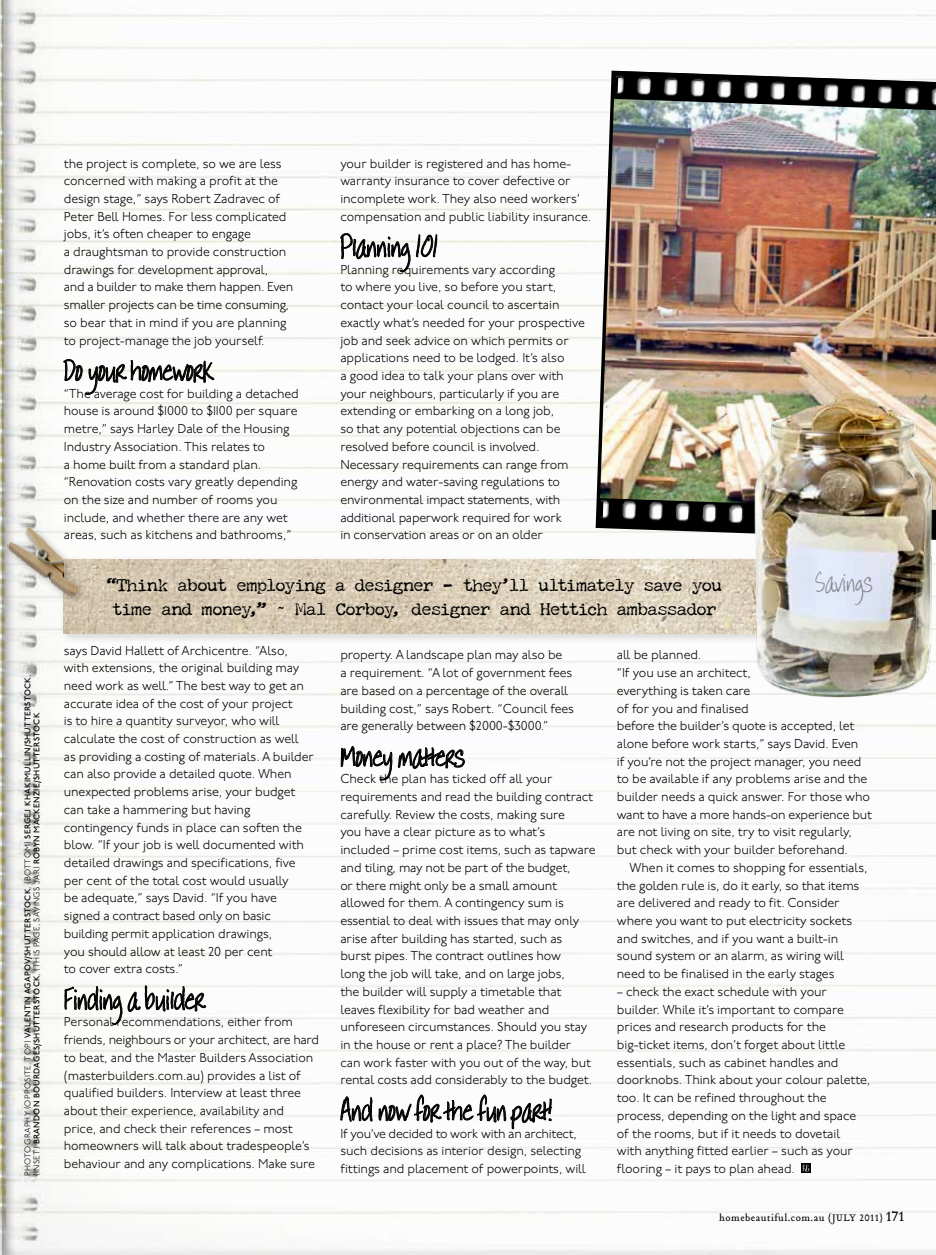
<style>
.page{position:relative;width:936px;height:1255px;background:#fff}
.page>*{position:absolute;margin:0;border:0;box-sizing:border-box;transform-origin:0 0}
.t1{font:30px "Annie BTN";letter-spacing:-.01em;color:#000}
.t2{font:26.7px "Annie BTN";letter-spacing:-.01em;color:#87888a}
.t3{font:18px/24px "P22 Typewriter";letter-spacing:-.055em;color:#000;text-align:center}
.t4{font:300 12.9px/17.7px "P22 Underground Pro";letter-spacing:-.01em;color:#000}
.t5{font:10.5px "Tribute OT";letter-spacing:.04em;color:#000}
.t6{font:500 8.25px/9px "P22 Underground Pro";letter-spacing:.035em;color:#000}
.s1{font-weight:300}
.s2{font-size:15px}
</style>
<div class="page">
<img style="left:16px;top:0;width:919px;height:1254px">
<div style="left:0;top:0;width:16px;height:1254px;background:#000;opacity:.5"></div>
<svg style="left:64px;top:359px;width:150px;height:35px"></svg>
<svg style="left:65px;top:986px;width:57px;height:38px"></svg>
<svg style="left:128px;top:985px;width:78px;height:26px"></svg>
<div style="left:59px;top:554px;width:824px;height:91px;background:#000;opacity:.25"></div>
<img style="left:64px;top:559px;width:679px;height:75px">
<div style="left:3px;top:521px;width:86px;height:85px;background:#000;opacity:.25"></div>
<img style="left:0;top:520px;width:88px;height:83px">
<svg style="left:340px;top:233px;width:70px;height:39px"></svg>
<svg style="left:416px;top:235px;width:21px;height:22px"></svg>
<svg style="left:341px;top:746px;width:51px;height:34px"></svg>
<svg style="left:398px;top:747px;width:66px;height:21px"></svg>
<svg style="left:340px;top:1096px;width:32px;height:25px"></svg>
<svg style="left:379px;top:1094px;width:172px;height:34px"></svg>
<svg style="left:801px;top:1163px;width:9px;height:9px"></svg>
<svg style="left:802px;top:1164px;width:7px;height:7px"></svg>
<svg style="left:592px;top:67px;width:343px;height:477px"></svg>
<svg style="left:612px;top:70px;width:323px;height:29px"></svg>
<svg style="left:597px;top:494px;width:146px;height:45px"></svg>
<img style="left:600px;top:99px;width:335px;height:411px">
<img style="left:743px;top:387px;width:192px;height:320px">
<p class="t6" style="left:23px;top:1175px;width:502px;rotate:-90deg"><span class="s1">photography (Opposite, top)</span> valentin agapov/shutterstock<span class="s1">, (Bottom)</span> sergej khakimullin/Shutterstock<span class="s1">, (i nset)</span> brandon bourdages/shutterstock<span class="s1">, (Thi s page, savi ngs jar)</span> robyn mackenzie/shutterstock</p>
<p class="t4" style="left:64px;top:154px;width:231px">the project is complete, so we are less concerned with making a profit at the design stage,” says Robert Zadravec of Peter Bell H omes. For less complicated jobs, it’s often cheaper to engage<br>a draughtsman to provide construction drawings for development approval,<br>and a builder to make them happen. Even smaller projects can be time consuming, so bear that in mind if you are planning to project-manage the job yourself.</p>
<h1 class="t1" style="left:64px;top:352px;width:150px">Do your homework</h1>
<p class="t4" style="left:64px;top:384px;width:237px">“The average cost for building a detached house is around $1000 to $1100 per square metre,” says Harley Dale of the H ousing Industry Association. This relates to<br>a home built from a standard plan. “Renovation costs vary greatly depending on the size and number of rooms you include, and whether there are any wet areas, such as kitchens and bathrooms,”</p>
<p class="t4" style="left:340px;top:154px;width:252px">your builder is registered and has home&shy;warranty insurance to cover defective or incomplete work. They also need workers’ compensation and public liability insurance.</p>
<h1 class="t1" style="left:340px;top:228px;width:100px">Planning 101</h1>
<p class="t4" style="left:340px;top:260px;width:246px">Planning requirements vary according<br>to where you live, so before you start, contact your local council to ascertain exactly what’s needed for your prospective job and seek advice on which permits or applications need to be lodged. It’s also<br>a good idea to talk your plans over with your neighbours, particularly if you are extending or embarking on a long job,<br>so that any potential objections can be resolved before council is involved.<br>N ecessary requirements can range from energy and water-saving regulations to environmental impact statements, with additional paperwork required for work<br>in conservation areas or on an older</p>
<h3 class="t3" style="left:106px;top:572px;width:617px">“Think about employing a designer – they’ll ultimately save you time and money,” ~ Mal Corboy, designer and Hettich ambassador</h3>
<h2 class="t2" style="left:814px;top:565px;width:60px">Savings</h2>
<p class="t4" style="left:64px;top:641px;width:252px">says David H allett of Archicentre. “Also, with extensions, the original building may need work as well.” The best way to get an accurate idea of the cost of your project<br>is to hire a quantity surveyor, who will calculate the cost of construction as well<br>as providing a costing of materials. A builder can also provide a detailed quote. When unexpected problems arise, your budget can take a hammering but having contingency funds in place can soften the blow. “If your job is well documented with detailed drawings and specifications, five per cent of the total cost would usually<br>be adequate,” says David. “If you have signed a contract based only on basic building permit application drawings,<br>you should allow at least 20 per cent<br>to cover extra costs.”</p>
<h1 class="t1" style="left:64px;top:980px;width:142px">Finding a builder</h1>
<p class="t4" style="left:64px;top:1012px;width:257px">Personal recommendations, either from friends, neighbours or your architect, are hard to beat, and the Master Builders Association (masterbuilders.com.au) provides a list of qualified builders. Interview at least three about their experience, availability and price, and check their references – most homeowners will talk about tradespeople’s behaviour and any complications. Make sure</p>
<p class="t4" style="left:340px;top:645px;width:235px">property. A landscape plan may also be<br>a requirement. “A lot of government fees are based on a percentage of the overall building cost,” says Robert. “Council fees are generally between $2000-$3000.”</p>
<h1 class="t1" style="left:340px;top:737px;width:126px">Money matters</h1>
<p class="t4" style="left:340px;top:769px;width:257px">Check the plan has ticked off all your requirements and read the building contract carefully. Review the costs, making sure<br>you have a clear picture as to what’s included – prime cost items, such as tapware and tiling, may not be part of the budget,<br>or there might only be a small amount allowed for them. A contingency sum is essential to deal with issues that may only arise after building has started, such as burst pipes. The contract outlines how<br>long the job will take, and on large jobs,<br>the builder will supply a timetable that leaves flexibility for bad weather and unforeseen circumstances. Should you stay in the house or rent a place? The builder<br>can work faster with you out of the way, but rental costs add considerably to the budget.</p>
<h1 class="t1" style="left:340px;top:1091px;width:213px">And now for the fun part!</h1>
<p class="t4" style="left:340px;top:1123px;width:247px">If you’ve decided to work with an architect, such decisions as interior design, selecting fittings and placement of powerpoints, will</p>
<p class="t4" style="left:617px;top:645px;width:257px">all be planned.<br>“If you use an architect,<br>everything is taken care<br>of for you and finalised<br>before the builder’s quote is accepted, let alone before work starts,” says David. Even<br>if you’re not the project manager, you need to be available if any problems arise and the builder needs a quick answer. For those who want to have a more hands-on experience but are not living on site, try to visit regularly, but check with your builder beforehand.</p>
<p class="t4" style="left:617px;top:858px;width:252px;text-indent:13px">When it comes to shopping for essentials, the golden rule is, do it early, so that items are delivered and ready to fit. Consider where you want to put electricity sockets and switches, and if you want a built-in sound system or an alarm, as wiring will need to be finalised in the early stages</p>
<p class="t4" style="left:617px;top:982px;width:255px">– check the exact schedule with your builder. While it’s important to compare prices and research products for the big-ticket items, don’t forget about little essentials, such as cabinet handles and doorknobs. Think about your colour palette, too. It can be refined throughout the process, depending on the light and space of the rooms, but if it needs to dovetail<br>with anything fitted earlier – such as your flooring – it pays to plan ahead.</p>
<p class="t5" style="left:719px;top:1210px;width:186px">homebeautiful.com.au {july 2011} <span class="s2">171</span></p>
</div>
